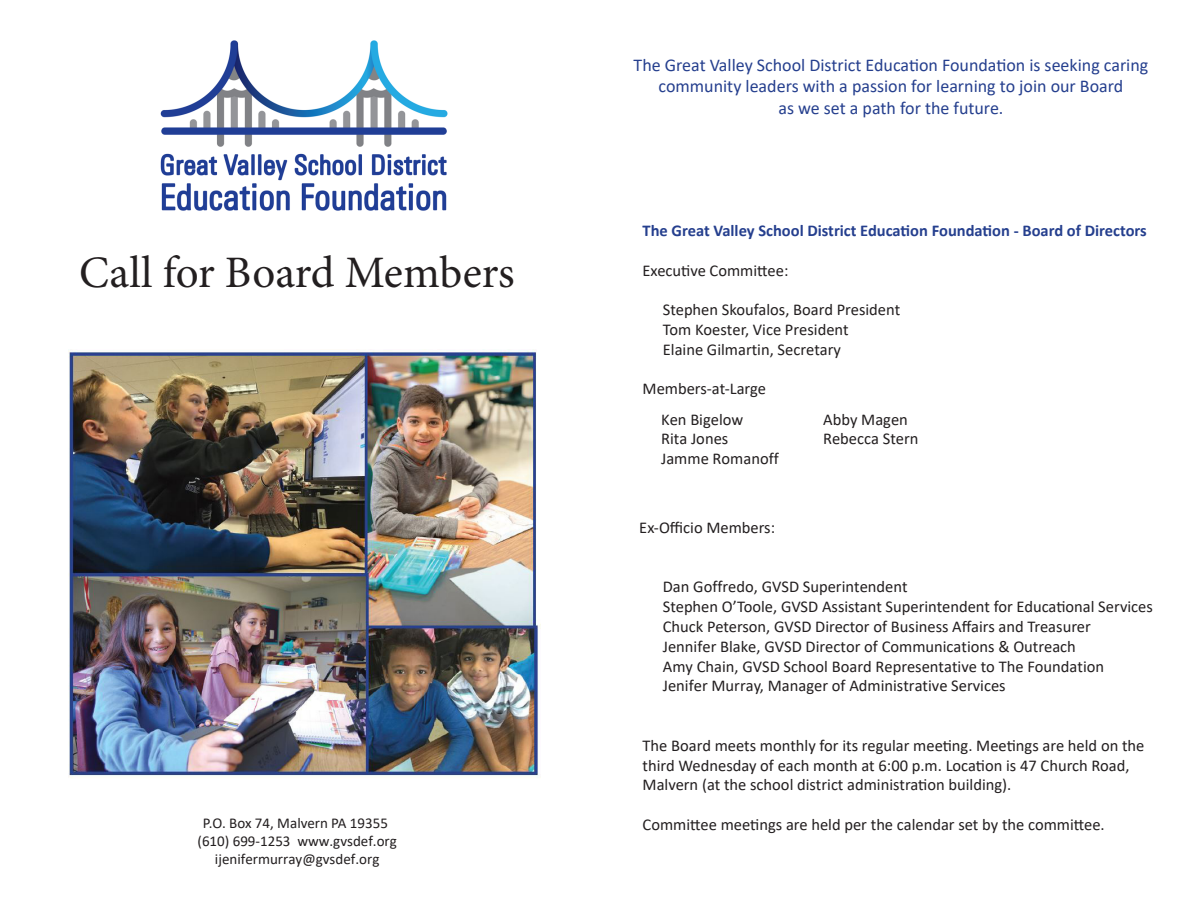
<style>
.page{position:relative;width:1188px;height:918px;background:#fff}
.page>*{position:absolute;margin:0;border:0;box-sizing:border-box;transform-origin:0 0}
.t1{font:45px "Minion Pro";color:#231f20}
.t2{font:18px/21.6px "Calibri";color:#253f8e;text-align:center}
.t3{font:16.5px/19.8px "Calibri";color:#231f20}
.t4{font:700 16.5px "Calibri";color:#253f8e}
.t5{font:15px/18px "Calibri";color:#231f20;text-align:center}
</style>
<div class="page">
<img style="left:160px;top:40px;width:288px;height:171px">
<img style="left:68px;top:350px;width:473px;height:428px">
<p class="t1" style="left:79px;top:243px;width:437px">Call for Board Members</p>
<p class="t2" style="left:634px;top:54px;width:516px">The Great Valley School District Education Foundation is seeking caring community leaders with a passion for learning to join our Board</p>
<p class="t2" style="left:778px;top:97px;width:227px">as we set a path for the future.</p>
<p class="t4" style="left:643px;top:219px;width:506px">The Great Valley School District Education Foundation - Board of Directors</p>
<p class="t3" style="left:643px;top:260px;width:147px">Executive Committee:</p>
<p class="t3" style="left:663px;top:299px;width:239px">Stephen Skoufalos, Board President<br>Tom Koester, Vice President<br>Elaine Gilmartin, Secretary</p>
<p class="t3" style="left:643px;top:379px;width:125px">Members-at-Large</p>
<p class="t3" style="left:823px;top:409px;width:97px">Abby Magen<br>Rebecca Stern</p>
<p class="t3" style="left:661px;top:409px;width:119px">Ken Bigelow<br>Rita Jones<br>Jamme Romanoff</p>
<p class="t3" style="left:639px;top:517px;width:137px">Ex-Officio Members:</p>
<p class="t3" style="left:663px;top:577px;width:492px">Dan Goffredo, GVSD Superintendent<br>Stephen O’Toole, GVSD Assistant Superintendent for Educational Services Chuck Peterson, GVSD Director of Business Affairs and Treasurer<br>Jennifer Blake, GVSD Director of Communications &amp; Outreach<br>Amy Chain, GVSD School Board Representative to The Foundation Jenifer Murray, Manager of Administrative Services</p>
<p class="t3" style="left:643px;top:735px;width:503px">The Board meets monthly for its regular meeting. Meetings are held on the third Wednesday of each month at 6:00 p.m. Location is 47 Church Road,<br>Malvern (at the school district administration building).</p>
<p class="t5" style="left:203px;top:813px;width:187px">P.O. Box 74, Malvern PA 19355</p>
<p class="t3" style="left:643px;top:814px;width:464px">Committee meetings are held per the calendar set by the committee.</p>
<p class="t5" style="left:197px;top:831px;width:201px">(610) 699-1253 www.gvsdef.org ijenifermurray@gvsdef.org</p>
</div>
